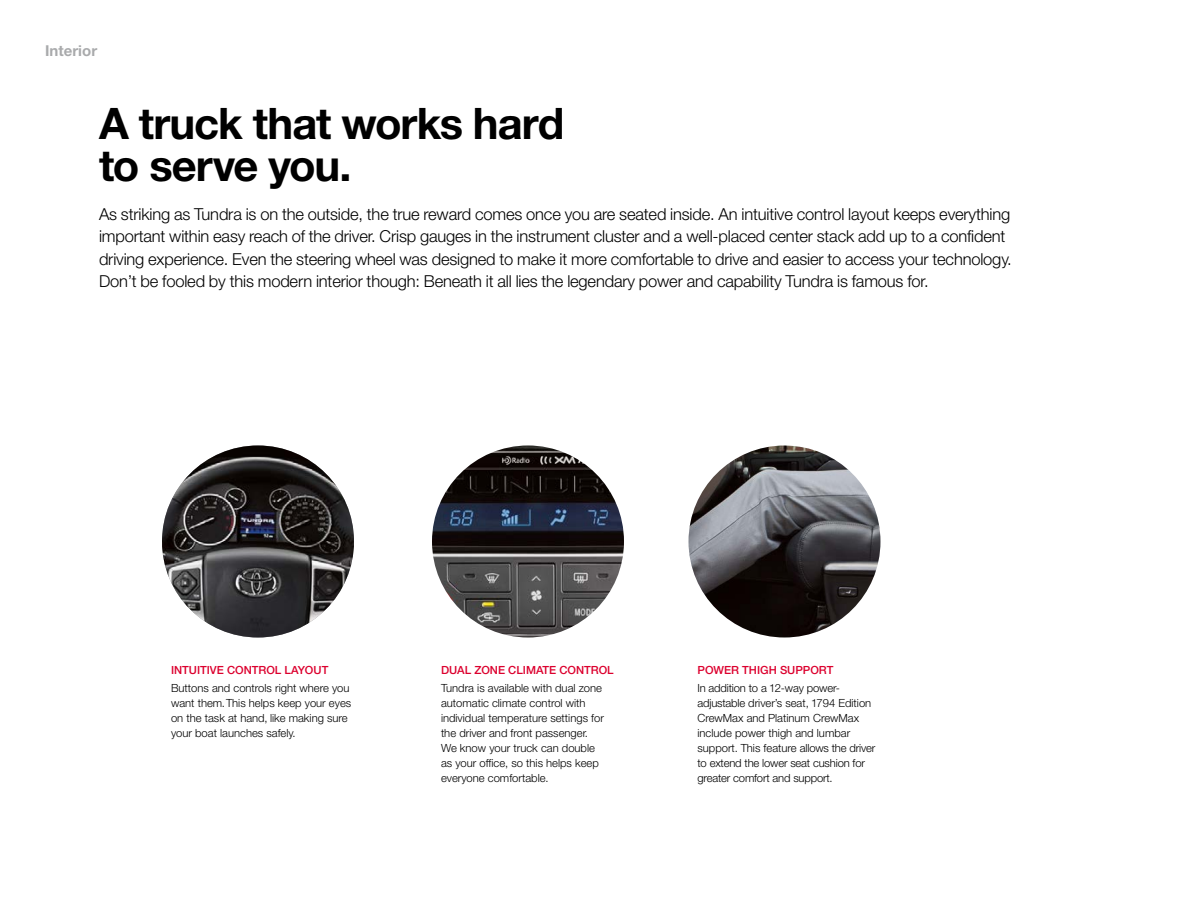
<style>
.page{position:relative;width:1188px;height:918px;background:#fff}
.page>*{position:absolute;margin:0;border:0;box-sizing:border-box;transform-origin:0 0}
.t1{font:700 43.5px/42px "Helvetica Neue LT Std";letter-spacing:-.025em;color:#000}
.t2{font:300 16.5px/22.5px "Helvetica Neue LT Std";letter-spacing:-.01em;color:#000}
.t3{font:700 15px "Helvetica Neue LT Std";letter-spacing:.005em;color:#a9aaac}
.t4{font:300 11.25px/15px "Helvetica Neue LT Std";color:#000}
.t5{font:500 11.25px "Helvetica Neue LT Std";color:#dc002e}
</style>
<div class="page">
<img style="left:688px;top:446px;width:192px;height:192px;border-radius:96px">
<img style="left:162px;top:446px;width:192px;height:192px;border-radius:96px">
<img style="left:432px;top:446px;width:192px;height:192px;border-radius:96px">
<h3 class="t3" style="left:45px;top:41px;width:54px">Interior</h3>
<h1 class="t1" style="left:99px;top:102px;width:467px">A truck that works hard to serve you.</h1>
<p class="t2" style="left:99px;top:202px;width:914px">As striking as Tundra is on the outside, the true reward comes once you are seated inside. An intuitive control layout keeps everything important within easy reach of the driver. Crisp gauges in the instrument cluster and a well-placed center stack add up to a confident driving experience. Even the steering wheel was designed to make it more comfortable to drive and easier to access your technology.<br>Don’t be fooled by this modern interior though: Beneath it all lies the legendary power and capability Tundra is famous for.</p>
<p class="t5" style="left:171px;top:663px;width:159px">INTUITIVE CONTROL LAYOUT</p>
<p class="t4" style="left:171px;top:680px;width:182px">Buttons and controls right where you want them. This helps keep your eyes on the task at hand, like making sure your boat launches safely.</p>
<p class="t5" style="left:441px;top:663px;width:174px">DUAL ZONE CLIMATE CONTROL</p>
<p class="t4" style="left:441px;top:680px;width:164px">Tundra is available with dual zone automatic climate control with individual temperature settings for the driver and front passenger.<br>We know your truck can double as your office, so this helps keep everyone comfortable.</p>
<p class="t5" style="left:698px;top:663px;width:137px">POWER THIGH SUPPORT</p>
<p class="t4" style="left:698px;top:680px;width:179px">In addition to a 12-way power&shy;adjustable driver’s seat, 1794 Edition CrewMax and Platinum CrewMax include power thigh and lumbar support. This feature allows the driver to extend the lower seat cushion for greater comfort and support.</p>
</div>
